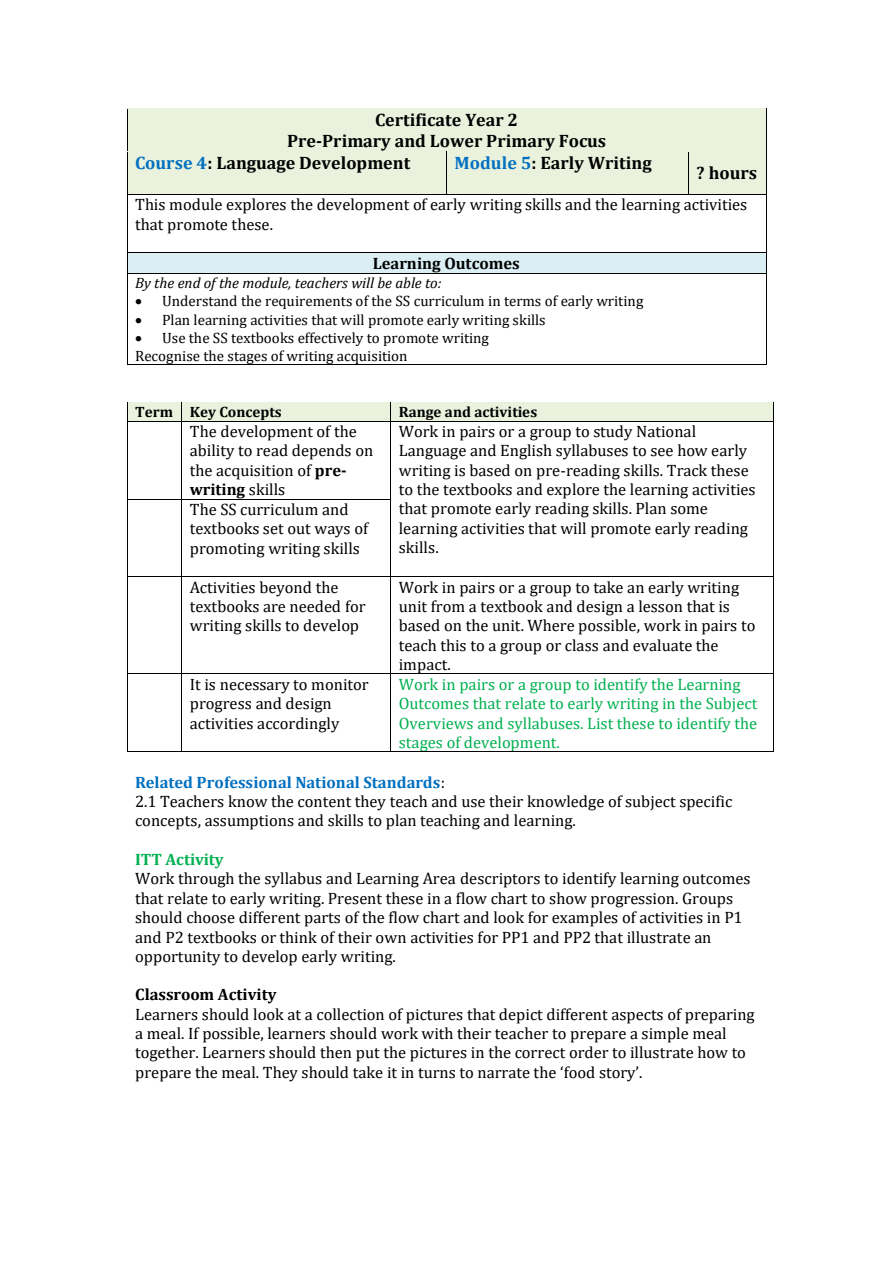
<style>
.page{position:relative;width:893px;height:1263px;background:#fff}
.page>*{position:absolute;margin:0;border:0;box-sizing:border-box;transform-origin:0 0}
.t1{font:700 18px "Cambria";color:#000}
.t2{font:16.5px/19.4px "Cambria";color:#000}
.t3{font:16.5px/19.4px "Cambria";color:#00b050}
.t4{font:700 16.5px "Cambria";letter-spacing:-.005em;color:#000}
.t5{font:700 16.5px "Cambria";color:#00b050}
.t6{font:15px/17.7px "Cambria";color:#000}
.t7{font:italic 15px "Cambria";color:#000}
.t8{font:700 15px "Cambria";color:#000}
.s1{color:#0070c0}
.s2{font-weight:700}
.s3{font-weight:700;color:#0070c0}
</style>
<div class="page">
<div style="left:127px;top:109px;width:639px;height:42px;background:#eaf1dd"></div>
<hr style="left:127px;top:108px;width:639px;height:1px;background:#000">
<hr style="left:127px;top:109px;width:1px;height:42px;background:#000">
<hr style="left:766px;top:109px;width:1px;height:42px;background:#000">
<div style="left:127px;top:152px;width:319px;height:42px;background:#eaf1dd"></div>
<div style="left:447px;top:152px;width:241px;height:42px;background:#eaf1dd"></div>
<div style="left:688px;top:152px;width:78px;height:42px;background:#eaf1dd"></div>
<hr style="left:127px;top:151px;width:319px;height:1px;background:#000">
<hr style="left:447px;top:151px;width:241px;height:1px;background:#000">
<hr style="left:688px;top:151px;width:78px;height:1px;background:#000">
<hr style="left:127px;top:152px;width:1px;height:42px;background:#000">
<hr style="left:446px;top:152px;width:1px;height:42px;background:#000">
<hr style="left:688px;top:152px;width:1px;height:42px;background:#000">
<hr style="left:766px;top:152px;width:1px;height:42px;background:#000">
<hr style="left:127px;top:194px;width:319px;height:1px;background:#000">
<hr style="left:447px;top:194px;width:241px;height:1px;background:#000">
<hr style="left:688px;top:194px;width:78px;height:1px;background:#000">
<hr style="left:127px;top:195px;width:1px;height:58px;background:#000">
<hr style="left:766px;top:195px;width:1px;height:58px;background:#000">
<div style="left:127px;top:254px;width:639px;height:19px;background:#daeef3"></div>
<hr style="left:127px;top:253px;width:639px;height:1px;background:#daeef3">
<svg style="left:127px;top:253px;width:1px;height:20px"></svg>
<hr style="left:127px;top:273px;width:639px;height:1px;background:#000">
<svg style="left:766px;top:253px;width:1px;height:21px"></svg>
<hr style="left:127px;top:274px;width:1px;height:90px;background:#000">
<hr style="left:127px;top:364px;width:639px;height:1px;background:#000">
<hr style="left:766px;top:274px;width:1px;height:90px;background:#000">
<div style="left:127px;top:403px;width:54px;height:18px;background:#eaf1dd"></div>
<div style="left:182px;top:403px;width:208px;height:18px;background:#eaf1dd"></div>
<div style="left:391px;top:403px;width:382px;height:18px;background:#eaf1dd"></div>
<hr style="left:127px;top:402px;width:54px;height:1px;background:#eaf1dd">
<hr style="left:182px;top:402px;width:208px;height:1px;background:#eaf1dd">
<hr style="left:391px;top:402px;width:382px;height:1px;background:#eaf1dd">
<svg style="left:127px;top:402px;width:1px;height:19px"></svg>
<hr style="left:127px;top:421px;width:54px;height:1px;background:#000">
<svg style="left:181px;top:402px;width:1px;height:20px"></svg>
<hr style="left:182px;top:421px;width:208px;height:1px;background:#000">
<svg style="left:390px;top:402px;width:1px;height:20px"></svg>
<hr style="left:391px;top:421px;width:382px;height:1px;background:#000">
<svg style="left:773px;top:402px;width:1px;height:20px"></svg>
<hr style="left:127px;top:422px;width:1px;height:77px;background:#000">
<hr style="left:181px;top:422px;width:1px;height:77px;background:#000">
<hr style="left:390px;top:422px;width:1px;height:77px;background:#000">
<hr style="left:773px;top:422px;width:1px;height:77px;background:#000">
<hr style="left:127px;top:499px;width:54px;height:1px;background:#000">
<hr style="left:182px;top:499px;width:208px;height:1px;background:#000">
<hr style="left:127px;top:500px;width:1px;height:76px;background:#000">
<hr style="left:181px;top:500px;width:1px;height:76px;background:#000">
<hr style="left:390px;top:500px;width:1px;height:76px;background:#000">
<hr style="left:773px;top:500px;width:1px;height:76px;background:#000">
<hr style="left:127px;top:576px;width:54px;height:1px;background:#000">
<hr style="left:182px;top:576px;width:208px;height:1px;background:#000">
<hr style="left:391px;top:576px;width:382px;height:1px;background:#000">
<hr style="left:127px;top:577px;width:1px;height:97px;background:#000">
<hr style="left:181px;top:577px;width:1px;height:97px;background:#000">
<hr style="left:390px;top:577px;width:1px;height:97px;background:#000">
<hr style="left:773px;top:577px;width:1px;height:97px;background:#000">
<hr style="left:127px;top:674px;width:54px;height:1px;background:#000">
<hr style="left:182px;top:674px;width:208px;height:1px;background:#000">
<hr style="left:391px;top:674px;width:382px;height:1px;background:#000">
<hr style="left:127px;top:675px;width:1px;height:77px;background:#000">
<hr style="left:127px;top:752px;width:54px;height:1px;background:#000">
<hr style="left:181px;top:675px;width:1px;height:77px;background:#000">
<hr style="left:182px;top:752px;width:208px;height:1px;background:#000">
<hr style="left:390px;top:675px;width:1px;height:77px;background:#000">
<hr style="left:391px;top:752px;width:382px;height:1px;background:#000">
<hr style="left:773px;top:675px;width:1px;height:77px;background:#000">
<p class="t1" style="left:375px;top:109px;width:145px">Certificate Year 2</p>
<p class="t1" style="left:287px;top:130px;width:320px">Pre-Primary and Lower Primary Focus</p>
<p class="t1" style="left:135px;top:152px;width:277px"><span class="s1">Course 4</span>: Language Development</p>
<p class="t1" style="left:454px;top:152px;width:199px"><span class="s1">Module 5</span>: Early Writing</p>
<p class="t1" style="left:696px;top:162px;width:62px">? hours</p>
<p class="t2" style="left:135px;top:195px;width:613px">This module explores the development of early writing skills and the learning activities that promote these.</p>
<p class="t4" style="left:373px;top:254px;width:148px">Learning Outcomes</p>
<p class="t7" style="left:135px;top:274px;width:308px">By the end of the module, teachers will be able to:</p>
<p class="t6" style="left:135px;top:292px;width:510px">• Understand the requirements of the SS curriculum in terms of early writing</p>
<p class="t6" style="left:135px;top:310px;width:412px">• Plan learning activities that will promote early writing skills</p>
<p class="t6" style="left:135px;top:329px;width:355px">• Use the SS textbooks effectively to promote writing<br>Recognise the stages of writing acquisition</p>
<p class="t8" style="left:135px;top:403px;width:148px">Term Key Concepts</p>
<p class="t8" style="left:399px;top:403px;width:140px">Range and activities</p>
<p class="t2" style="left:190px;top:422px;width:185px">The development of the ability to read depends on the acquisition of <span class="s2">pre&shy;writing</span> skills</p>
<p class="t2" style="left:399px;top:422px;width:358px">Work in pairs or a group to study National Language and English syllabuses to see how early writing is based on pre-reading skills. Track these to the textbooks and explore the learning activities that promote early reading skills. Plan some learning activities that will promote early reading skills.</p>
<p class="t2" style="left:190px;top:500px;width:180px">The SS curriculum and textbooks set out ways of promoting writing skills</p>
<p class="t2" style="left:190px;top:577px;width:177px">Activities beyond the textbooks are needed for writing skills to develop</p>
<p class="t2" style="left:399px;top:577px;width:358px">Work in pairs or a group to take an early writing unit from a textbook and design a lesson that is based on the unit. Where possible, work in pairs to teach this to a group or class and evaluate the impact.</p>
<p class="t2" style="left:190px;top:674px;width:180px">It is necessary to monitor progress and design activities accordingly</p>
<p class="t3" style="left:399px;top:674px;width:360px">Work in pairs or a group to identify the Learning Outcomes that relate to early writing in the Subject Overviews and syllabuses. List these to identify the stages of development.</p>
<p class="t2" style="left:135px;top:772px;width:598px"><span class="s3">Related Professional National Standards</span>:<br>2.1 Teachers know the content they teach and use their knowledge of subject specific concepts, assumptions and skills to plan teaching and learning.</p>
<p class="t5" style="left:135px;top:849px;width:90px">ITT Activity</p>
<p class="t2" style="left:135px;top:869px;width:616px">Work through the syllabus and Learning Area descriptors to identify learning outcomes that relate to early writing. Present these in a flow chart to show progression. Groups should choose different parts of the flow chart and look for examples of activities in P1 and P2 textbooks or think of their own activities for PP1 and PP2 that illustrate an opportunity to develop early writing.</p>
<p class="t4" style="left:135px;top:985px;width:143px">Classroom Activity</p>
<p class="t2" style="left:135px;top:1004px;width:621px">Learners should look at a collection of pictures that depict different aspects of preparing a meal. If possible, learners should work with their teacher to prepare a simple meal together. Learners should then put the pictures in the correct order to illustrate how to prepare the meal. They should take it in turns to narrate the ‘food story’.</p>
</div>
